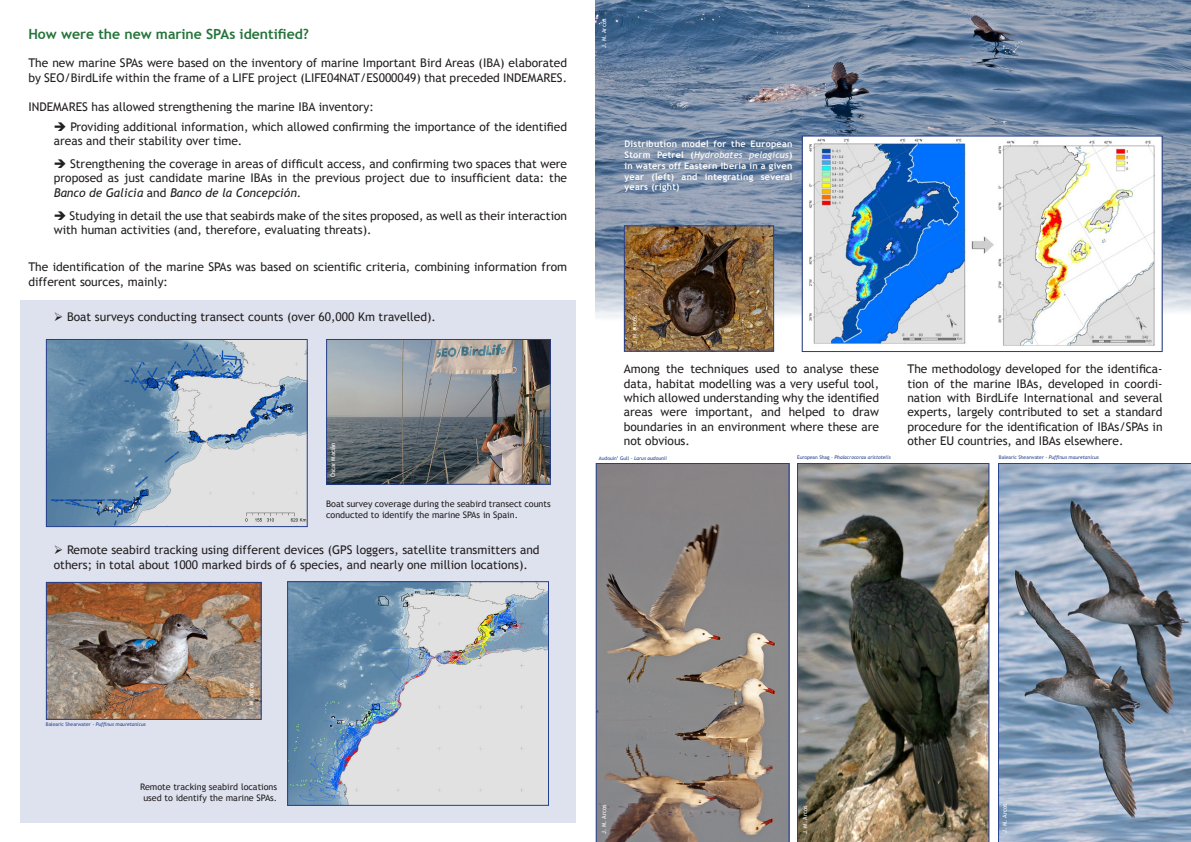
<style>
.page{position:relative;width:1191px;height:842px;background:#fff}
.page>*{position:absolute;margin:0;border:0;box-sizing:border-box;transform-origin:0 0}
.t1{font:700 14px "Trebuchet MS";color:#25743a}
.t2{font:12px/14.4px "Trebuchet MS";color:#231f20}
.t3{font:9px/10.8px "Trebuchet MS";color:#231f20}
.t4{font:700 9px/10.8px "Trebuchet MS";letter-spacing:.03em;color:#fff;text-align:justify}
.t5{font:6px "Trebuchet MS";color:#fff}
.t6{font:italic 5px "Trebuchet MS";color:#253f8e}
.t7{font:5px "Trebuchet MS";color:#253f8e}
.s1{font-style:italic}
.s2{font-weight:400;font-style:italic}
.s3{font-style:normal}
</style>
<div class="page">
<img style="left:595px;top:0;width:596px;height:323px">
<div style="left:20px;top:300px;width:555px;height:523px;background:#dee2ee"></div>
<img style="left:48px;top:341px;width:258px;height:184px">
<div style="left:46px;top:339px;width:262px;height:188px;border:1px solid #253f8e"></div>
<img style="left:289px;top:583px;width:258px;height:221px">
<div style="left:287px;top:581px;width:262px;height:225px;border:1px solid #253f8e"></div>
<img style="left:803px;top:138px;width:357px;height:208px">
<div style="left:801px;top:136px;width:361px;height:216px;border:1px solid #253f8e"></div>
<img style="left:328px;top:341px;width:221px;height:142px">
<div style="left:326px;top:339px;width:225px;height:146px;border:1px solid #253f8e"></div>
<img style="left:48px;top:584px;width:212px;height:134px">
<div style="left:46px;top:582px;width:216px;height:138px;border:1px solid #253f8e"></div>
<svg style="left:595px;top:463px;width:194px;height:379px;background:#8e8681"></svg>
<img style="left:797px;top:463px;width:192px;height:379px">
<svg style="left:998px;top:463px;width:193px;height:379px;background:#8999ae"></svg>
<img style="left:626px;top:227px;width:146px;height:123px">
<div style="left:624px;top:225px;width:150px;height:127px;border:1px solid #253f8e"></div>
<p class="t1" style="left:28px;top:25px;width:282px">How were the new marine SPAs identified?</p>
<p class="t2" style="left:28px;top:56px;width:540px">The new marine SPAs were based on the inventory of marine Important Bird Areas (IBA) elaborated by SEO/BirdLife within the frame of a LIFE project (LIFE04NAT/ES000049) that preceded INDEMARES.</p>
<p class="t2" style="left:28px;top:99px;width:347px">INDEMARES has allowed strengthening the marine IBA inventory:</p>
<p class="t2" style="left:54px;top:119px;width:515px">➔ Providing additional information, which allowed confirming the importance of the identified areas and their stability over time.</p>
<p class="t2" style="left:54px;top:157px;width:515px;text-align:justify">➔ Strengthening the coverage in areas of difficult access, and confirming two spaces that were proposed as just candidate marine IBAs in the previous project due to insufficient data: the <span class="s1">Banco de Galicia</span> and <span class="s1">Banco de la Concepción</span>.</p>
<p class="t2" style="left:54px;top:208px;width:515px">➔ Studying in detail the use that seabirds make of the sites proposed, as well as their interaction with human activities (and, therefore, evaluating threats).</p>
<p class="t2" style="left:28px;top:260px;width:540px">The identification of the marine SPAs was based on scientific criteria, combining information from different sources, mainly:</p>
<p class="t2" style="left:54px;top:310px;width:383px">➢ Boat surveys conducting transect counts (over 60,000 Km travelled).</p>
<p class="t5" style="left:329px;top:477px;width:37px;rotate:-90deg">Óscar Macián</p>
<p class="t3" style="left:326px;top:498px;width:226px">Boat survey coverage during the seabird transect counts conducted to identify the marine SPAs in Spain.</p>
<p class="t2" style="left:54px;top:542px;width:487px;line-height:15.5px">➢ Remote seabird tracking using different devices (GPS loggers, satellite transmitters and others; in total about 1000 marked birds of 6 species, and nearly one million locations).</p>
<p class="t5" style="left:600px;top:48px;width:31px;rotate:-90deg">J. M. Arcos</p>
<p class="t4" style="left:624px;top:139px;width:169px">Distribution model for the European Storm Petrel (<span class="s2">Hydrobates pelagicus</span>) in waters off Eastern Iberia in a given year (left) and integrating several years (right)</p>
<p class="t5" style="left:631px;top:344px;width:31px;rotate:-90deg">J. M. Arcos</p>
<p class="t2" style="left:624px;top:362px;width:257px;text-align:justify">Among the techniques used to analyse these data, habitat modelling was a very useful tool, which allowed understanding why the identified areas were important, and helped to draw boundaries in an environment where these are not obvious.</p>
<p class="t2" style="left:907px;top:362px;width:257px;text-align:justify">The methodology developed for the identifica&shy;tion of the marine IBAs, developed in coordi&shy;nation with BirdLife International and several experts, largely contributed to set a standard procedure for the identification of IBAs/SPAs in other EU countries, and IBAs elsewhere.</p>
<p class="t7" style="left:599px;top:455px;width:70px">Audouin’ Gull - <span class="s1">Larus audounii</span></p>
<p class="t6" style="left:797px;top:455px;width:95px"><span class="s3">European Shag -</span> Phalacrocorax aristotelis</p>
<p class="t6" style="left:999px;top:455px;width:102px"><span class="s3">Balearic Shearwater -</span> Puffinus mauretanicus</p>
<p class="t6" style="left:46px;top:721px;width:102px"><span class="s3">Balearic Shearwater -</span> Puffinus mauretanicus</p>
<p class="t5" style="left:248px;top:711px;width:31px;rotate:-90deg">J. M. Arcos</p>
<p class="t3" style="left:140px;top:781px;width:139px;text-align:center">Remote tracking seabird locations used to identify the marine SPAs.</p>
<p class="t5" style="left:600px;top:834px;width:31px;rotate:-90deg">J. M. Arcos</p>
<p class="t5" style="left:801px;top:834px;width:31px;rotate:-90deg">J. M. Arcos</p>
<p class="t5" style="left:1001px;top:833px;width:31px;rotate:-90deg">J. M. Arcos</p>
</div>
